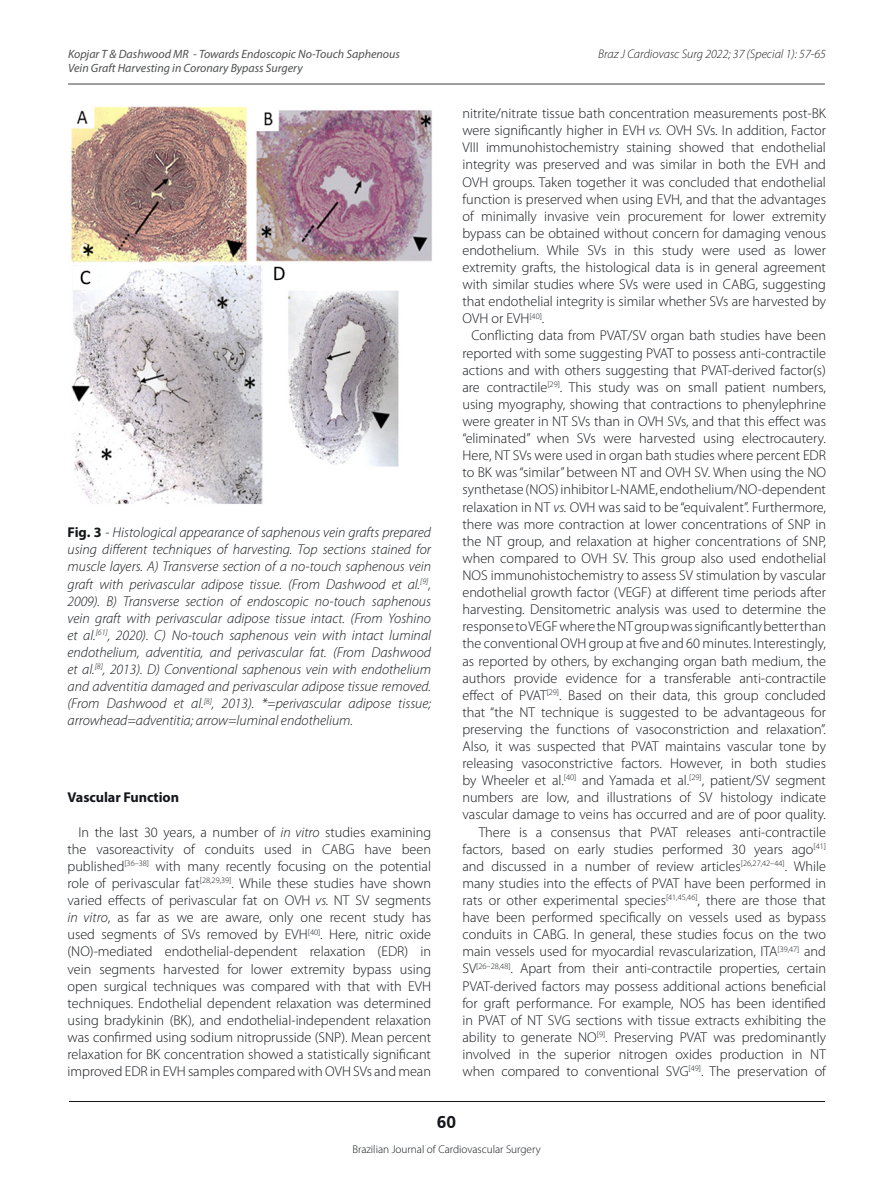
<style>
.page{position:relative;width:893px;height:1191px;background:#fff}
.page>*{position:absolute;margin:0;border:0;box-sizing:border-box;transform-origin:0 0}
.t1{font:700 18px "Frutiger";color:#13161a}
.Texto__s{font:300 14.25px/17.1px "Myriad Pro";color:#13161a;text-align:justify}
.Texto__s-2{font:italic 300 14.25px/17.1px "Myriad Pro";color:#13161a;text-align:justify}
.Texto__s-3{font:700 14.25px "Myriad Pro";letter-spacing:-.005em;color:#13161a}
.t2{font:italic 300 12.45px "Myriad Pro";color:#231f20}
.t3{font:italic 12px/14.4px "Myriad Pro";color:#4e4f4f}
.t4{font:300 11.25px "Myriad Pro";color:#13161a}
.s1{font-weight:700;font-style:normal}
.s2{font-style:normal}
.s3{font-style:italic}
</style>
<div class="page">
<hr style="left:69px;top:1100px;width:755px;height:1px;background:#13161a">
<hr style="left:68px;top:83px;width:757px;height:2px;background:#4e4f4f">
<img style="left:71px;top:107px;width:361px;height:397px">
<p class="t3" style="left:68px;top:46px;width:333px">Kopjar T &amp; Dashwood MR - Towards Endoscopic No-Touch Saphenous<br>Vein Graft Harvesting in Coronary Bypass Surgery</p>
<p class="t2" style="left:598px;top:47px;width:229px">Braz J Cardiovasc Surg 2022; 37 (Special 1): 57-65</p>
<p class="Texto__s-2" style="left:68px;top:524px;width:365px"><span class="s1">Fig. 3</span> <span class="s2">-</span> Histological appearance of saphenous vein grafts prepared using different techniques of harvesting. Top sections stained for muscle layers. A) Transverse section of a no-touch saphenous vein graft with perivascular adipose tissue. (From Dashwood et al.<sup>[9]</sup>, 2009). B) Transverse section of endoscopic no-touch saphenous vein graft with perivascular adipose tissue intact. (From Yoshino et al.<sup>[61]</sup>, 2020). C) No-touch saphenous vein with intact luminal endothelium, adventitia, and perivascular fat. (From Dashwood et al.<sup>[8]</sup>, 2013). D) Conventional saphenous vein with endothelium and adventitia damaged and perivascular adipose tissue removed. (From Dashwood et al.<sup>[8]</sup>, 2013). *=perivascular adipose tissue; arrowhead=adventitia; arrow=luminal endothelium.</p>
<p class="Texto__s-3" style="left:68px;top:789px;width:113px">Vascular Function</p>
<p class="Texto__s" style="left:68px;top:823px;width:365px;text-indent:11px">In the last 30 years, a number of <span class="s3">in vitro</span> studies examining the vasoreactivity of conduits used in CABG have been published<sup>[36–38]</sup> with many recently focusing on the potential role of perivascular fat<sup>[28,29,39]</sup>. While these studies have shown varied effects of perivascular fat on OVH <span class="s3">vs.</span> NT SV segments <span class="s3">in vitro</span>, as far as we are aware, only one recent study has used segments of SVs removed by EVH<sup>[40]</sup>. Here, nitric oxide (NO)-mediated endothelial-dependent relaxation (EDR) in vein segments harvested for lower extremity bypass using open surgical techniques was compared with that with EVH techniques. Endothelial dependent relaxation was determined using bradykinin (BK), and endothelial-independent relaxation was confirmed using sodium nitroprusside (SNP). Mean percent relaxation for BK concentration showed a statistically significant improved EDR in EVH samples compared with OVH SVs and mean</p>
<p class="Texto__s" style="left:462px;top:105px;width:365px">nitrite/nitrate tissue bath concentration measurements post-BK were significantly higher in EVH <span class="s3">vs.</span> OVH SVs. In addition, Factor VIII immunohistochemistry staining showed that endothelial integrity was preserved and was similar in both the EVH and OVH groups. Taken together it was concluded that endothelial function is preserved when using EVH, and that the advantages of minimally invasive vein procurement for lower extremity bypass can be obtained without concern for damaging venous endothelium. While SVs in this study were used as lower extremity grafts, the histological data is in general agreement with similar studies where SVs were used in CABG, suggesting that endothelial integrity is similar whether SVs are harvested by OVH or EVH<sup>[40]</sup>.</p>
<p class="Texto__s" style="left:462px;top:327px;width:365px;text-indent:9px">Conflicting data from PVAT/SV organ bath studies have been reported with some suggesting PVAT to possess anti-contractile actions and with others suggesting that PVAT-derived factor(s) are contractile<sup>[29]</sup>. This study was on small patient numbers, using myography, showing that contractions to phenylephrine were greater in NT SVs than in OVH SVs, and that this effect was “eliminated” when SVs were harvested using electrocautery.<br>Here, NT SVs were used in organ bath studies where percent EDR to BK was “similar” between NT and OVH SV. When using the NO synthetase (NOS) inhibitor L-NAME, endothelium/NO-dependent relaxation in NT <span class="s3">vs.</span> OVH was said to be “equivalent”. Furthermore, there was more contraction at lower concentrations of SNP in the NT group, and relaxation at higher concentrations of SNP, when compared to OVH SV. This group also used endothelial NOS immunohistochemistry to assess SV stimulation by vascular endothelial growth factor (VEGF) at different time periods after harvesting. Densitometric analysis was used to determine the response to VEGF where the NT group was significantly better than the conventional OVH group at five and 60 minutes. Interestingly, as reported by others, by exchanging organ bath medium, the authors provide evidence for a transferable anti-contractile effect of PVAT<sup>[29]</sup>. Based on their data, this group concluded that “the NT technique is suggested to be advantageous for preserving the functions of vasoconstriction and relaxation”.<br>Also, it was suspected that PVAT maintains vascular tone by releasing vasoconstrictive factors. However, in both studies by Wheeler et al.<sup>[40]</sup> and Yamada et al.<sup>[29]</sup>, patient/SV segment numbers are low, and illustrations of SV histology indicate vascular damage to veins has occurred and are of poor quality.</p>
<p class="Texto__s" style="left:462px;top:823px;width:365px;text-indent:16px">There is a consensus that PVAT releases anti-contractile factors, based on early studies performed 30 years ago<sup>[41] </sup>and discussed in a number of review articles<sup>[26,27,42–44]</sup>. While many studies into the effects of PVAT have been performed in rats or other experimental species<sup>[41,45,46]</sup>, there are those that have been performed specifically on vessels used as bypass conduits in CABG. In general, these studies focus on the two main vessels used for myocardial revascularization, ITA<sup>[39,47]</sup> and SV<sup>[26–28,48]</sup>. Apart from their anti-contractile properties, certain PVAT-derived factors may possess additional actions beneficial for graft performance. For example, NOS has been identified in PVAT of NT SVG sections with tissue extracts exhibiting the ability to generate NO<sup>[9]</sup>. Preserving PVAT was predominantly involved in the superior nitrogen oxides production in NT when compared to conventional SVG<sup>[49]</sup>. The preservation of</p>
<p class="t1" style="left:437px;top:1111px;width:21px">60</p>
<p class="t4" style="left:352px;top:1142px;width:190px">Brazilian Journal of Cardiovascular Surgery</p>
</div>
